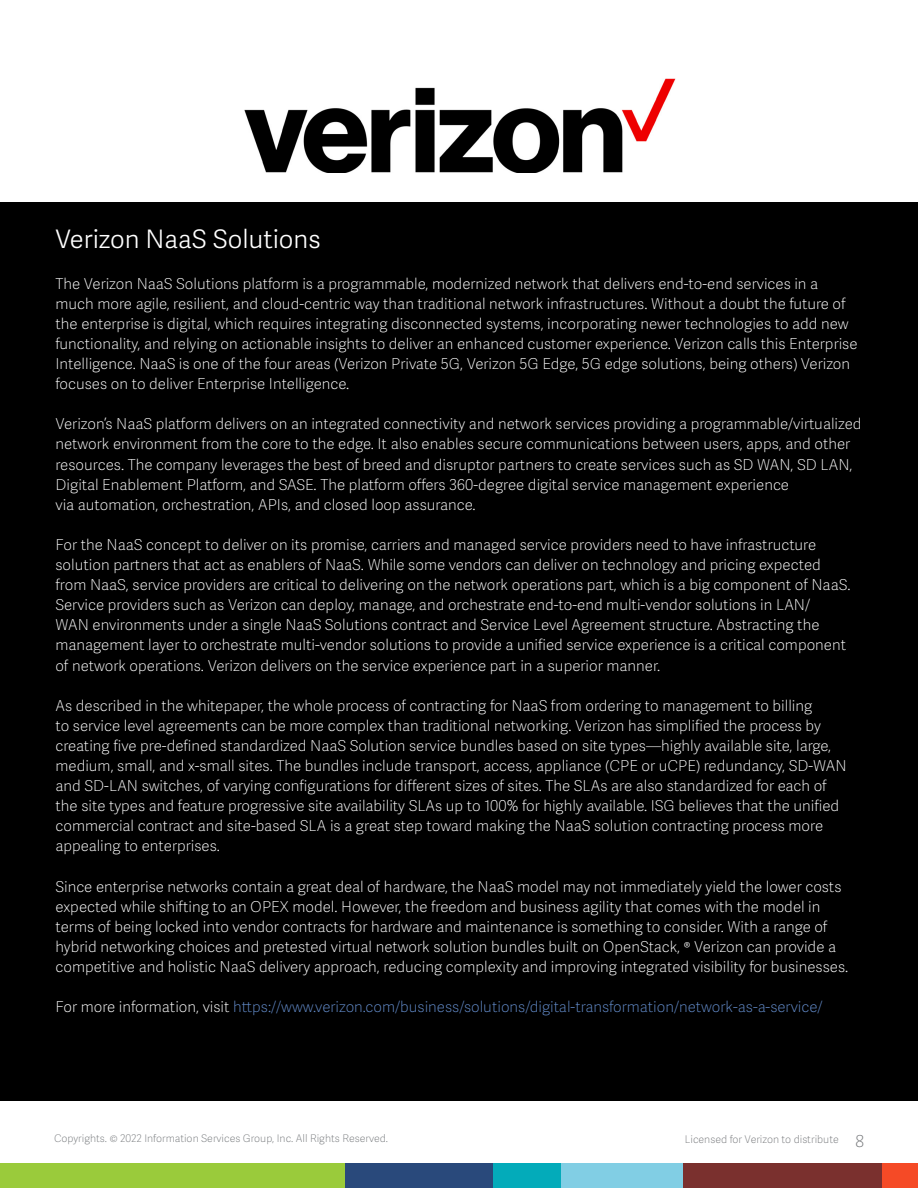
<style>
.page{position:relative;width:918px;height:1188px;background:#fff}
.page>*{position:absolute;margin:0;border:0;box-sizing:border-box;transform-origin:0 0}
.t1{font:300 25.5px "Adelle Sans";color:#fff}
.t2{font:100 16.5px "Adelle Sans";color:#76787b}
.t3{font:100 15px/20.1px "Adelle Sans";color:#fff}
.t4{font:100 15px "Adelle Sans";color:#638ccb}
.t5{font:100 10.65px "Adelle Sans";color:#76787b}
.t6{font:100 10.5px "Adelle Sans";color:#75787b}
.s1{color:#fff}
</style>
<div class="page">
<div style="left:1px;top:202px;width:917px;height:898px;background:#000"></div>
<img style="left:244px;top:78px;width:431px;height:95px">
<div style="left:0;top:1164px;width:345px;height:24px;background:#9acb3b"></div>
<div style="left:493px;top:1164px;width:68px;height:24px;background:#03abba"></div>
<div style="left:561px;top:1164px;width:122px;height:24px;background:#81cee4"></div>
<div style="left:683px;top:1164px;width:200px;height:24px;background:#7a302e"></div>
<div style="left:346px;top:1164px;width:147px;height:24px;background:#29497b"></div>
<div style="left:883px;top:1164px;width:35px;height:24px;background:#f54a26"></div>
<h1 class="t1" style="left:56px;top:225px;width:267px">Verizon NaaS Solutions</h1>
<p class="t3" style="left:56px;top:274px;width:804px">The Verizon NaaS Solutions platform is a programmable, modernized network that delivers end-to-end services in a much more agile, resilient, and cloud-centric way than traditional network infrastructures. Without a doubt the future of the enterprise is digital, which requires integrating disconnected systems, incorporating newer technologies to add new functionality, and relying on actionable insights to deliver an enhanced customer experience. Verizon calls this Enterprise Intelligence. NaaS is one of the four areas (Verizon Private 5G, Verizon 5G Edge, 5G edge solutions, being others) Verizon focuses on to deliver Enterprise Intelligence.</p>
<p class="t3" style="left:56px;top:415px;width:808px">Verizon’s NaaS platform delivers on an integrated connectivity and network services providing a programmable/virtualized network environment from the core to the edge. It also enables secure communications between users, apps, and other resources. The company leverages the best of breed and disruptor partners to create services such as SD WAN, SD LAN, Digital Enablement Platform, and SASE. The platform offers 360-degree digital service management experience<br>via automation, orchestration, APIs, and closed loop assurance.</p>
<p class="t3" style="left:56px;top:535px;width:797px">For the NaaS concept to deliver on its promise, carriers and managed service providers need to have infrastructure solution partners that act as enablers of NaaS. While some vendors can deliver on technology and pricing expected from NaaS, service providers are critical to delivering on the network operations part, which is a big component of NaaS.<br>Service providers such as Verizon can deploy, manage, and orchestrate end-to-end multi-vendor solutions in LAN/<br>WAN environments under a single NaaS Solutions contract and Service Level Agreement structure. Abstracting the management layer to orchestrate multi-vendor solutions to provide a unified service experience is a critical component of network operations. Verizon delivers on the service experience part in a superior manner.</p>
<p class="t3" style="left:56px;top:696px;width:793px">As described in the whitepaper, the whole process of contracting for NaaS from ordering to management to billing<br>to service level agreements can be more complex than traditional networking. Verizon has simplified the process by creating five pre-defined standardized NaaS Solution service bundles based on site types—highly available site, large, medium, small, and x-small sites. The bundles include transport, access, appliance (CPE or uCPE) redundancy, SD-WAN and SD-LAN switches, of varying configurations for different sizes of sites. The SLAs are also standardized for each of the site types and feature progressive site availability SLAs up to 100% for highly available. ISG believes that the unified commercial contract and site-based SLA is a great step toward making the NaaS solution contracting process more appealing to enterprises.</p>
<p class="t3" style="left:56px;top:877px;width:794px">Since enterprise networks contain a great deal of hardware, the NaaS model may not immediately yield the lower costs expected while shifting to an OPEX model. However, the freedom and business agility that comes with the model in terms of being locked into vendor contracts for hardware and maintenance is something to consider. With a range of hybrid networking choices and pretested virtual network solution bundles built on OpenStack, ® Verizon can provide a competitive and holistic NaaS delivery approach, reducing complexity and improving integrated visibility for businesses.</p>
<p class="t4" style="left:56px;top:998px;width:769px"><span class="s1">For more information, visit</span> https://www.verizon.com/business/solutions/digital-transformation/network-as-a-service/</p>
<p class="t6" style="left:54px;top:1132px;width:336px">Copyrights. © 2022 Information Services Group, Inc. All Rights Reserved.</p>
<p class="t2" style="left:856px;top:1132px;width:10px">8</p>
<p class="t5" style="left:685px;top:1133px;width:156px">Licensed for Verizon to distribute</p>
</div>
